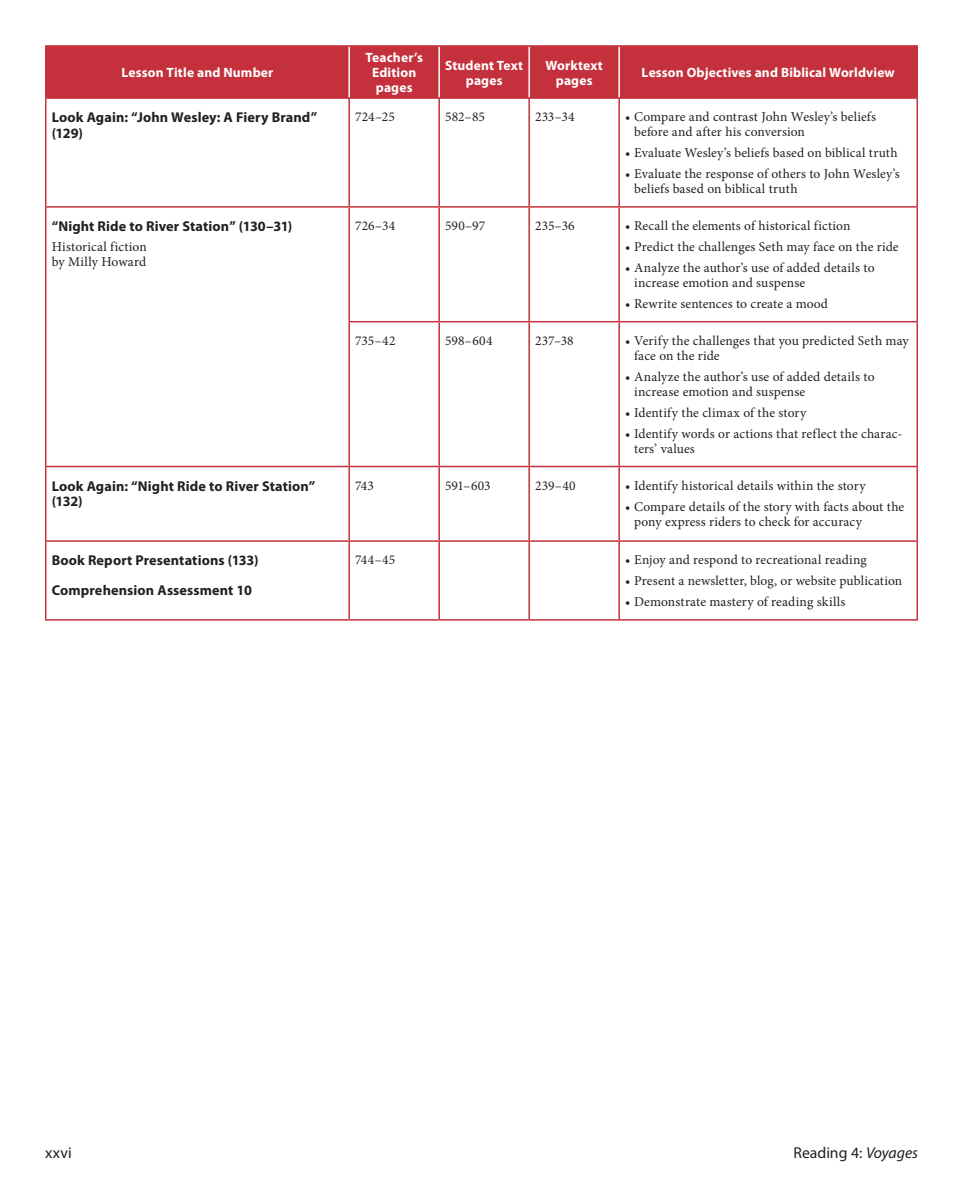
<style>
.page{position:relative;width:972px;height:1188px;background:#fff}
.page>*{position:absolute;margin:0;border:0;box-sizing:border-box;transform-origin:0 0}
.t1{font:15.75px "Myriad Pro";color:#231f20}
.LPO_-_Story_Title{font:700 14.25px/15.8px "Myriad Pro";letter-spacing:.01em;color:#231f20}
.LPO_-_Text{font:13.5px/15px "Minion Pro";letter-spacing:.01em;color:#231f20}
.Lesson_box_header{font:700 13.5px/15px "Myriad Pro";letter-spacing:.01em;color:#fff;text-align:center}
.s1{font-style:italic}
</style>
<div class="page">
<div style="left:46px;top:47px;width:870px;height:50px;background:#c4303b"></div>
<hr style="left:348px;top:47px;width:2px;height:50px;background:#fff">
<hr style="left:438px;top:47px;width:2px;height:50px;background:#fff">
<hr style="left:528px;top:47px;width:2px;height:50px;background:#fff">
<hr style="left:618px;top:47px;width:2px;height:50px;background:#fff">
<hr style="left:45px;top:45px;width:304px;height:2px;background:#c4303b">
<hr style="left:45px;top:47px;width:1px;height:50px;background:#c4303b">
<hr style="left:349px;top:45px;width:90px;height:2px;background:#c4303b">
<hr style="left:439px;top:45px;width:90px;height:2px;background:#c4303b">
<hr style="left:529px;top:45px;width:90px;height:2px;background:#c4303b">
<hr style="left:619px;top:45px;width:299px;height:2px;background:#c4303b">
<hr style="left:916px;top:47px;width:2px;height:50px;background:#c4303b">
<hr style="left:45px;top:97px;width:304px;height:2px;background:#c4303b">
<hr style="left:349px;top:97px;width:90px;height:2px;background:#c4303b">
<hr style="left:439px;top:97px;width:90px;height:2px;background:#c4303b">
<hr style="left:529px;top:97px;width:90px;height:2px;background:#c4303b">
<hr style="left:619px;top:97px;width:299px;height:2px;background:#c4303b">
<hr style="left:438px;top:99px;width:2px;height:107px;background:#c4303b">
<hr style="left:528px;top:99px;width:2px;height:107px;background:#c4303b">
<hr style="left:618px;top:99px;width:2px;height:107px;background:#c4303b">
<hr style="left:916px;top:99px;width:2px;height:107px;background:#c4303b">
<hr style="left:349px;top:206px;width:90px;height:2px;background:#c4303b">
<hr style="left:439px;top:206px;width:90px;height:2px;background:#c4303b">
<hr style="left:438px;top:208px;width:2px;height:113px;background:#c4303b">
<hr style="left:529px;top:206px;width:90px;height:2px;background:#c4303b">
<hr style="left:528px;top:208px;width:2px;height:113px;background:#c4303b">
<hr style="left:619px;top:206px;width:299px;height:2px;background:#c4303b">
<hr style="left:618px;top:208px;width:2px;height:113px;background:#c4303b">
<hr style="left:916px;top:208px;width:2px;height:113px;background:#c4303b">
<hr style="left:348px;top:321px;width:91px;height:1px;background:#c4303b">
<hr style="left:439px;top:321px;width:90px;height:1px;background:#c4303b">
<hr style="left:438px;top:322px;width:2px;height:144px;background:#c4303b">
<hr style="left:529px;top:321px;width:90px;height:1px;background:#c4303b">
<hr style="left:528px;top:322px;width:2px;height:144px;background:#c4303b">
<hr style="left:619px;top:321px;width:299px;height:1px;background:#c4303b">
<hr style="left:618px;top:322px;width:2px;height:144px;background:#c4303b">
<hr style="left:916px;top:322px;width:2px;height:144px;background:#c4303b">
<hr style="left:349px;top:466px;width:90px;height:1px;background:#c4303b">
<hr style="left:439px;top:466px;width:90px;height:1px;background:#c4303b">
<hr style="left:438px;top:467px;width:2px;height:73px;background:#c4303b">
<hr style="left:529px;top:466px;width:90px;height:1px;background:#c4303b">
<hr style="left:528px;top:467px;width:2px;height:73px;background:#c4303b">
<hr style="left:619px;top:466px;width:299px;height:1px;background:#c4303b">
<hr style="left:618px;top:467px;width:2px;height:73px;background:#c4303b">
<hr style="left:916px;top:467px;width:2px;height:73px;background:#c4303b">
<hr style="left:349px;top:540px;width:90px;height:2px;background:#c4303b">
<hr style="left:439px;top:540px;width:90px;height:2px;background:#c4303b">
<hr style="left:438px;top:542px;width:2px;height:77px;background:#c4303b">
<hr style="left:529px;top:540px;width:90px;height:2px;background:#c4303b">
<hr style="left:528px;top:542px;width:2px;height:77px;background:#c4303b">
<hr style="left:619px;top:540px;width:299px;height:2px;background:#c4303b">
<hr style="left:618px;top:542px;width:2px;height:77px;background:#c4303b">
<hr style="left:916px;top:542px;width:2px;height:77px;background:#c4303b">
<hr style="left:349px;top:619px;width:90px;height:2px;background:#c4303b">
<hr style="left:439px;top:619px;width:90px;height:2px;background:#c4303b">
<hr style="left:529px;top:619px;width:90px;height:2px;background:#c4303b">
<hr style="left:619px;top:619px;width:299px;height:2px;background:#c4303b">
<hr style="left:45px;top:208px;width:1px;height:114px;background:#c4303b">
<hr style="left:348px;top:208px;width:2px;height:113px;background:#c4303b">
<hr style="left:45px;top:322px;width:1px;height:144px;background:#c4303b">
<hr style="left:348px;top:322px;width:2px;height:144px;background:#c4303b">
<hr style="left:45px;top:466px;width:304px;height:1px;background:#c4303b">
<hr style="left:45px;top:467px;width:1px;height:73px;background:#c4303b">
<hr style="left:348px;top:467px;width:2px;height:73px;background:#c4303b">
<hr style="left:45px;top:540px;width:304px;height:2px;background:#c4303b">
<hr style="left:45px;top:542px;width:1px;height:77px;background:#c4303b">
<hr style="left:348px;top:542px;width:2px;height:77px;background:#c4303b">
<hr style="left:45px;top:619px;width:304px;height:2px;background:#c4303b">
<hr style="left:45px;top:99px;width:1px;height:107px;background:#c4303b">
<hr style="left:348px;top:99px;width:2px;height:107px;background:#c4303b">
<hr style="left:45px;top:206px;width:304px;height:2px;background:#c4303b">
<p class="Lesson_box_header" style="left:122px;top:65px;width:153px">Lesson Title and Number</p>
<p class="Lesson_box_header" style="left:366px;top:50px;width:59px">Teacher’s<br>Edition pages</p>
<p class="Lesson_box_header" style="left:445px;top:57px;width:80px">Student Text pages</p>
<p class="Lesson_box_header" style="left:546px;top:57px;width:59px">Worktext pages</p>
<p class="Lesson_box_header" style="left:642px;top:65px;width:255px">Lesson Objectives and Biblical Worldview</p>
<p class="LPO_-_Story_Title" style="left:52px;top:109px;width:267px">Look Again: “John Wesley: A Fiery Brand” (129)</p>
<p class="LPO_-_Text" style="left:355px;top:110px;width:41px">724–25</p>
<p class="LPO_-_Text" style="left:445px;top:110px;width:41px">582–85</p>
<p class="LPO_-_Text" style="left:535px;top:110px;width:41px">233–34</p>
<p class="LPO_-_Text" style="left:634px;top:110px;width:243px;text-indent:-9px">• Compare and contrast John Wesley’s beliefs before and after his conversion</p>
<p class="LPO_-_Text" style="left:625px;top:146px;width:274px">• Evaluate Wesley’s beliefs based on biblical truth</p>
<p class="LPO_-_Text" style="left:634px;top:167px;width:267px;text-indent:-9px">• Evaluate the response of others to John Wesley’s beliefs based on biblical truth</p>
<p class="LPO_-_Story_Title" style="left:52px;top:218px;width:242px">“Night Ride to River Station” (130–31)</p>
<p class="LPO_-_Text" style="left:52px;top:239px;width:97px">Historical fiction</p>
<p class="LPO_-_Text" style="left:52px;top:254px;width:96px">by Milly Howard</p>
<p class="LPO_-_Text" style="left:355px;top:218px;width:42px">726–34</p>
<p class="LPO_-_Text" style="left:445px;top:218px;width:42px">590–97</p>
<p class="LPO_-_Text" style="left:535px;top:218px;width:41px">235–36</p>
<p class="LPO_-_Text" style="left:625px;top:218px;width:227px">• Recall the elements of historical fiction</p>
<p class="LPO_-_Text" style="left:625px;top:239px;width:275px">• Predict the challenges Seth may face on the ride</p>
<p class="LPO_-_Text" style="left:634px;top:260px;width:242px;text-indent:-9px">• Analyze the author’s use of added details to increase emotion and suspense</p>
<p class="LPO_-_Text" style="left:625px;top:296px;width:204px">• Rewrite sentences to create a mood</p>
<p class="LPO_-_Text" style="left:355px;top:333px;width:42px">735–42</p>
<p class="LPO_-_Text" style="left:445px;top:333px;width:49px">598–604</p>
<p class="LPO_-_Text" style="left:535px;top:333px;width:40px">237–38</p>
<p class="LPO_-_Text" style="left:634px;top:333px;width:276px;text-indent:-9px">• Verify the challenges that you predicted Seth may face on the ride</p>
<p class="LPO_-_Text" style="left:634px;top:369px;width:242px;text-indent:-9px">• Analyze the author’s use of added details to increase emotion and suspense</p>
<p class="LPO_-_Text" style="left:625px;top:405px;width:183px">• Identify the climax of the story</p>
<p class="LPO_-_Text" style="left:634px;top:426px;width:270px;text-indent:-9px">• Identify words or actions that reflect the charac&shy;ters’ values</p>
<p class="LPO_-_Story_Title" style="left:52px;top:478px;width:265px">Look Again: “Night Ride to River Station” (132)</p>
<p class="LPO_-_Text" style="left:355px;top:478px;width:20px">743</p>
<p class="LPO_-_Text" style="left:445px;top:478px;width:47px">591–603</p>
<p class="LPO_-_Text" style="left:535px;top:478px;width:42px">239–40</p>
<p class="LPO_-_Text" style="left:625px;top:478px;width:242px">• Identify historical details within the story</p>
<p class="LPO_-_Text" style="left:634px;top:499px;width:272px;text-indent:-9px">• Compare details of the story with facts about the pony express riders to check for accuracy</p>
<p class="LPO_-_Story_Title" style="left:52px;top:552px;width:208px">Book Report Presentations (133)</p>
<p class="LPO_-_Story_Title" style="left:52px;top:581px;width:202px">Comprehension Assessment 10</p>
<p class="LPO_-_Text" style="left:355px;top:553px;width:42px">744–45</p>
<p class="LPO_-_Text" style="left:625px;top:553px;width:243px">• Enjoy and respond to recreational reading</p>
<p class="LPO_-_Text" style="left:625px;top:574px;width:279px">• Present a newsletter, blog, or website publication</p>
<p class="LPO_-_Text" style="left:625px;top:595px;width:222px">• Demonstrate mastery of reading skills</p>
<p class="t1" style="left:45px;top:1144px;width:28px">xxvi</p>
<p class="t1" style="left:794px;top:1144px;width:126px">Reading 4: <span class="s1">Voyages</span></p>
</div>
